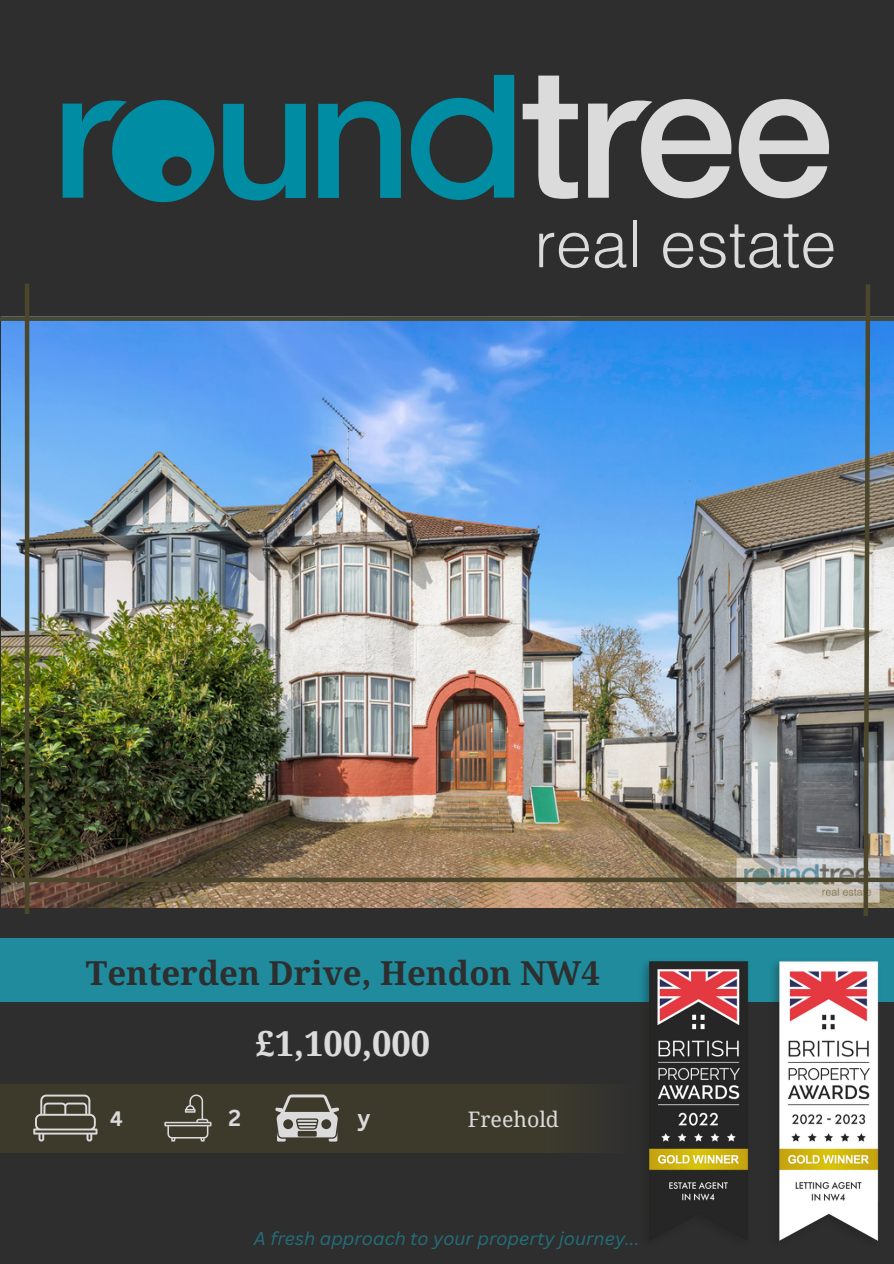
<style>
.page{position:relative;width:894px;height:1264px;background:#fff}
.page>*{position:absolute;margin:0;border:0;box-sizing:border-box;transform-origin:0 0}
.t1{font:700 34.5px "Noto Serif";color:#dbdbdb}
.t2{font:700 33px "Noto Serif";color:#2e2e2e}
.t3{font:700 22.5px "Canva Sans";color:#dbdbdb}
.t4{font:21.3px "Noto Serif";color:#dbdbdb}
.t5{font:700 20.4px "Canva Sans";color:#dbdbdb}
.t6{font:italic 18px "Canva Sans";color:#1f8b9d}
</style>
<div class="page">
<div style="left:0;top:0;width:893px;height:1263px;background:#2e2e2e"></div>
<svg style="left:539px;top:233px;width:87px;height:35px"></svg>
<hr style="left:633px;top:221px;width:3px;height:46px;background:#dbdbdb">
<svg style="left:663px;top:233px;width:30px;height:35px"></svg>
<svg style="left:699px;top:224px;width:134px;height:44px"></svg>
<svg style="left:223px;top:104px;width:83px;height:96px"></svg>
<svg style="left:318px;top:101px;width:83px;height:97px"></svg>
<svg style="left:522px;top:76px;width:55px;height:123px"></svg>
<svg style="left:411px;top:75px;width:103px;height:125px"></svg>
<svg style="left:63px;top:100px;width:151px;height:102px"></svg>
<svg style="left:588px;top:99px;width:143px;height:99px"></svg>
<svg style="left:738px;top:99px;width:91px;height:99px"></svg>
<div style="left:0;top:937px;width:893px;height:64px;background:#1f8b9d"></div>
<div style="left:0;top:1083px;width:558px;height:69px;background:#3d3a2c"></div>
<img style="left:635px;top:961px;width:119px;height:272px">
<img style="left:765px;top:961px;width:118px;height:280px">
<img style="left:2px;top:321px;width:891px;height:586px">
<div style="left:0;top:316px;width:893px;height:5px;background:#4b462c"></div>
<hr style="left:25px;top:283px;width:4px;height:631px;background:#4b462c">
<svg style="left:861px;top:284px;width:11px;height:632px;background:#687271"></svg>
<div style="left:0;top:877px;width:893px;height:5px;background:#4b462c"></div>
<svg style="left:164px;top:1094px;width:47px;height:47px"></svg>
<svg style="left:33px;top:1094px;width:64px;height:47px"></svg>
<svg style="left:275px;top:1094px;width:64px;height:47px"></svg>
<div style="left:546px;top:1083px;width:89px;height:69px;background:#36352d"></div>
<p class="t2" style="left:86px;top:949px;width:515px">Tenterden Drive, Hendon NW4</p>
<h1 class="t1" style="left:255px;top:1019px;width:176px">£1,100,000</h1>
<h1 class="t5" style="left:110px;top:1104px;width:14px">4</h1>
<p class="t3" style="left:228px;top:1101px;width:14px">2</p>
<p class="t3" style="left:357px;top:1101px;width:15px">y</p>
<p class="t4" style="left:468px;top:1103px;width:93px">Freehold</p>
<p class="t6" style="left:254px;top:1225px;width:387px">A fresh approach to your property journey...</p>
</div>
